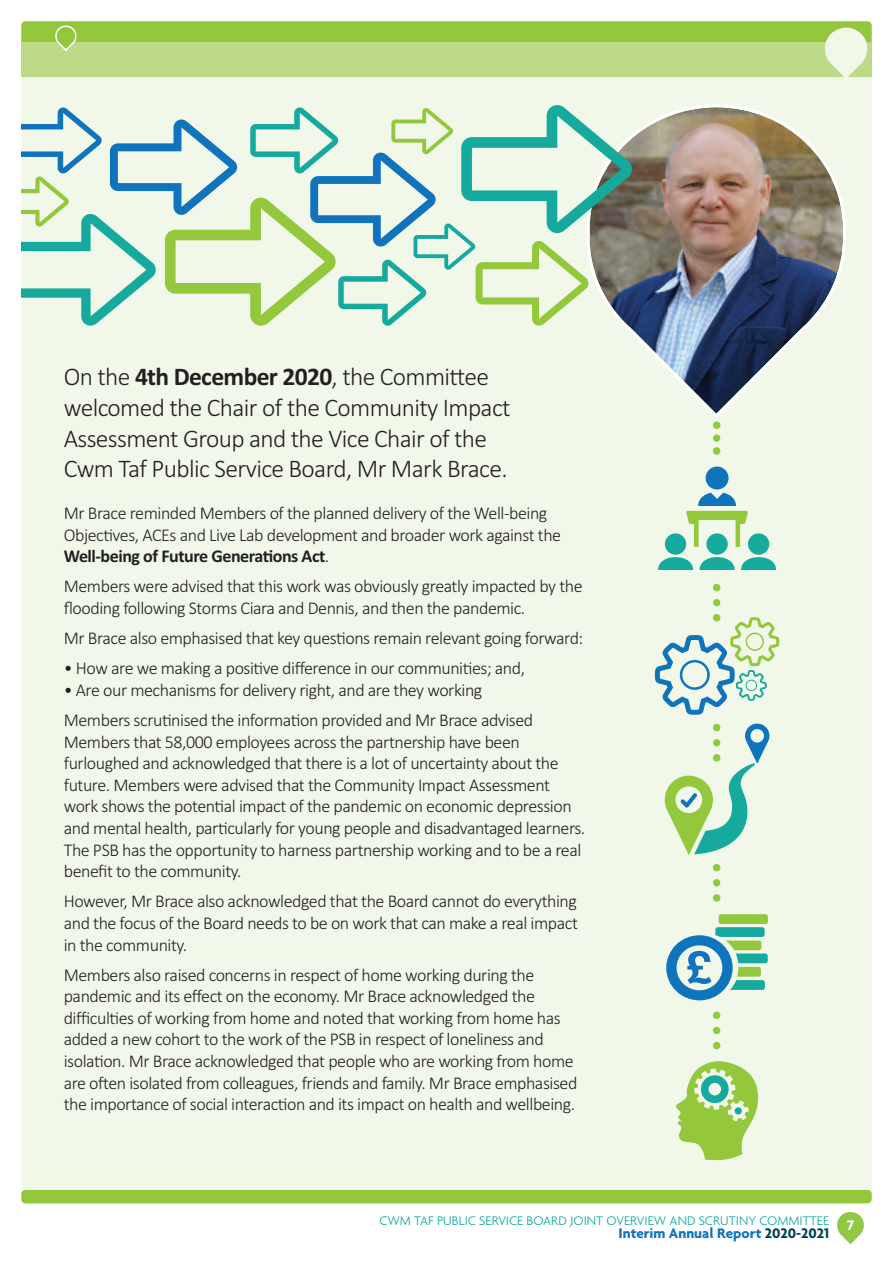
<style>
.page{position:relative;width:893px;height:1263px;background:#fff}
.page>*{position:absolute;margin:0;border:0;box-sizing:border-box;transform-origin:0 0}
.t1{font:300 25.5px/30.6px "Calibri";letter-spacing:-.025em;color:#231f20}
.t2{font:300 18px/21.6px "Calibri";letter-spacing:-.025em;color:#231f20}
.t3{font:700 15px "Agenda";color:#1074bc}
.t4{font:700 15px "Agenda";color:#fff}
.t5{font:300 13.5px "Agenda";color:#15aa9d}
.s1{font-weight:700}
.s2{color:#004054}
</style>
<div class="page">
<svg style="left:837px;top:1212px;width:27px;height:32px"></svg>
<div style="left:21px;top:21px;width:851px;height:1182px;background:#f2f8e9;border-radius:4px"></div>
<svg style="left:21px;top:21px;width:851px;height:56px;background:#b0d470"></svg>
<div style="left:21px;top:1190px;width:851px;height:13px;background:#94c83c;border-radius:4px"></div>
<img style="left:625px;top:104px;width:221px;height:314px">
<div style="left:706px;top:467px;width:22px;height:22px;background:#1074bc;border-radius:50%"></div>
<svg style="left:686px;top:493px;width:62px;height:54px"></svg>
<div style="left:665px;top:533px;width:21px;height:22px;background:#15aa9d;border-radius:50%"></div>
<svg style="left:658px;top:557px;width:35px;height:13px"></svg>
<svg style="left:699px;top:557px;width:36px;height:13px"></svg>
<div style="left:748px;top:533px;width:21px;height:22px;background:#15aa9d;border-radius:50%"></div>
<svg style="left:741px;top:557px;width:35px;height:13px"></svg>
<div style="left:706px;top:533px;width:22px;height:22px;background:#15aa9d;border-radius:50%"></div>
<div style="left:719px;top:914px;width:49px;height:10px;background:#94c83c;border-radius:2px"></div>
<svg style="left:666px;top:927px;width:102px;height:73px"></svg>
<svg style="left:676px;top:1061px;width:83px;height:99px"></svg>
<svg style="left:713px;top:421px;width:7px;height:34px"></svg>
<svg style="left:655px;top:584px;width:124px;height:131px"></svg>
<svg style="left:665px;top:723px;width:104px;height:132px"></svg>
<svg style="left:713px;top:864px;width:7px;height:38px"></svg>
<svg style="left:713px;top:1011px;width:7px;height:38px"></svg>
<svg style="left:21px;top:105px;width:611px;height:221px"></svg>
<h1 class="t1" style="left:64px;top:361px;width:448px">On the <span class="s1">4th December 2020</span>, the Committee welcomed the Chair of the Community Impact Assessment Group and the Vice Chair of the Cwm Taf Public Service Board, Mr Mark Brace.</h1>
<p class="t2" style="left:64px;top:502px;width:499px">Mr Brace reminded Members of the planned delivery of the Well-being<br>Objectives, ACEs and Live Lab development and broader work against the<br><span class="s1">Well-being of Future Generations Act</span>.</p>
<p class="t2" style="left:64px;top:575px;width:520px">Members were advised that this work was obviously greatly impacted by the flooding following Storms Ciara and Dennis, and then the pandemic.</p>
<p class="t2" style="left:64px;top:627px;width:521px">Mr Brace also emphasised that key questions remain relevant going forward:</p>
<p class="t2" style="left:64px;top:657px;width:463px">• How are we making a positive difference in our communities; and,</p>
<p class="t2" style="left:64px;top:675px;width:471px;line-height:30.2px">• Are our mechanisms for delivery right, and are they working<br>Members scrutinised the information provided and Mr Brace advised</p>
<p class="t2" style="left:64px;top:731px;width:523px">Members that 58,000 employees across the partnership have been furloughed and acknowledged that there is a lot of uncertainty about the future. Members were advised that the Community Impact Assessment work shows the potential impact of the pandemic on economic depression and mental health, particularly for young people and disadvantaged learners.<br>The PSB has the opportunity to harness partnership working and to be a real benefit to the community.</p>
<p class="t2" style="left:64px;top:890px;width:516px;text-align:justify">However, Mr Brace also acknowledged that the Board cannot do everything and the focus of the Board needs to be on work that can make a real impact in the community.</p>
<p class="t2" style="left:64px;top:964px;width:515px">Members also raised concerns in respect of home working during the pandemic and its effect on the economy. Mr Brace acknowledged the difficulties of working from home and noted that working from home has added a new cohort to the work of the PSB in respect of loneliness and isolation. Mr Brace acknowledged that people who are working from home are often isolated from colleagues, friends and family. Mr Brace emphasised the importance of social interaction and its impact on health and wellbeing.</p>
<p class="t5" style="left:379px;top:1216px;width:451px">CWM TAF PUBLIC SERVICE BOARD JOINT OVERVIEW AND SCRUTINY COMMITTEE</p>
<p class="t3" style="left:619px;top:1229px;width:212px">Interim Annual Report <span class="s2">2020-2021</span></p>
<p class="t4" style="left:847px;top:1221px;width:9px">7</p>
</div>
